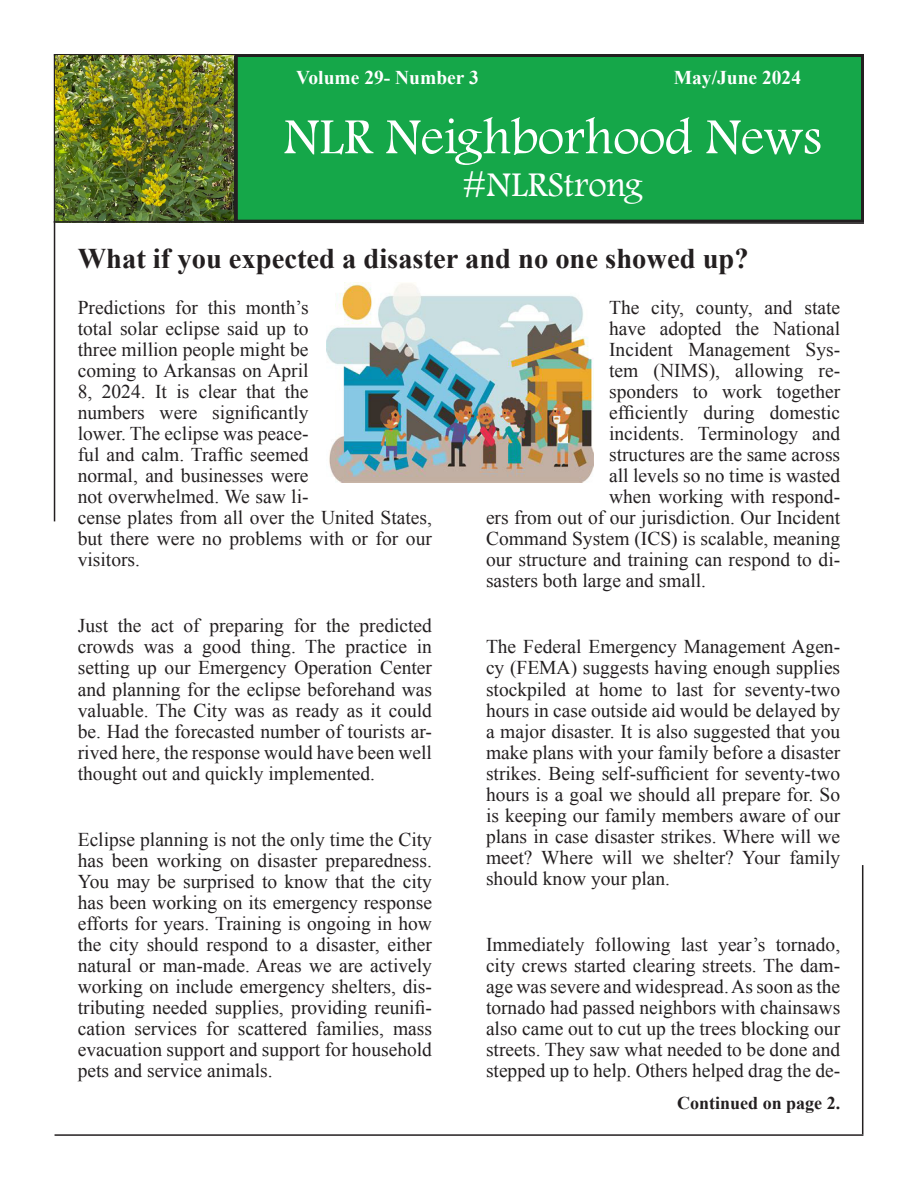
<style>
.page{position:relative;width:918px;height:1188px;background:#fff}
.page>*{position:absolute;margin:0;border:0;box-sizing:border-box;transform-origin:0 0}
.t1{font:52.5px "Footlight MT Light";color:#fff}
.t2{font:36px "Footlight MT Light";color:#fff}
.t3{font:700 28.5px "Times New Roman";color:#231f20}
.t4{font:19.5px/21px "Times New Roman";color:#231f20;text-align:justify}
.t5{font:700 19.5px "Times New Roman";color:#fff}
.t6{font:700 18px "Times New Roman";color:#231f20}
</style>
<div class="page">
<div style="left:236px;top:56px;width:626px;height:165px;background:#15a749"></div>
<div style="left:235px;top:54px;width:629px;height:169px;border:3px solid #231f20"></div>
<hr style="left:55px;top:1134px;width:808px;height:2px;background:#231f20">
<hr style="left:54px;top:222px;width:1px;height:299px;background:#231f20">
<svg style="left:53px;top:220px;width:811px;height:5px"></svg>
<hr style="left:862px;top:865px;width:1px;height:269px;background:#231f20">
<hr style="left:54px;top:55px;width:1px;height:167px;background:#231f20">
<hr style="left:54px;top:54px;width:182px;height:2px;background:#231f20">
<hr style="left:233px;top:56px;width:3px;height:167px;background:#231f20">
<img style="left:55px;top:56px;width:179px;height:165px">
<hr style="left:54px;top:221px;width:182px;height:2px;background:#231f20">
<img style="left:327px;top:283px;width:266px;height:199px">
<p class="t5" style="left:296px;top:64px;width:184px">Volume 29- Number 3</p>
<p class="t5" style="left:674px;top:64px;width:129px">May/June 2024</p>
<p class="t1" style="left:284px;top:105px;width:540px">NLR Neighborhood News</p>
<p class="t2" style="left:463px;top:164px;width:182px">#NLRStrong</p>
<p class="t3" style="left:78px;top:238px;width:672px">What if you expected a disaster and no one showed up?</p>
<p class="t4" style="left:609px;top:296px;width:233px">The city, county, and state</p>
<p class="t4" style="left:609px;top:317px;width:233px">have adopted the National</p>
<p class="t4" style="left:609px;top:339px;width:233px">Incident Management Sys-</p>
<p class="t4" style="left:609px;top:360px;width:233px">tem (NIMS), allowing re-</p>
<p class="t4" style="left:609px;top:381px;width:233px">sponders to work together</p>
<p class="t4" style="left:609px;top:402px;width:233px">efficiently during domestic</p>
<p class="t4" style="left:609px;top:423px;width:233px">incidents. Terminology and</p>
<p class="t4" style="left:609px;top:444px;width:233px">structures are the same across</p>
<p class="t4" style="left:609px;top:465px;width:233px">all levels so no time is wasted</p>
<p class="t4" style="left:609px;top:486px;width:233px">when working with respond-</p>
<p class="t4" style="left:486px;top:507px;width:356px">ers from out of our jurisdiction. Our Incident</p>
<p class="t4" style="left:486px;top:528px;width:356px">Command System (ICS) is scalable, meaning</p>
<p class="t4" style="left:486px;top:549px;width:356px">our structure and training can respond to di-</p>
<p class="t4" style="left:486px;top:570px;width:222px">sasters both large and small.</p>
<p class="t4" style="left:78px;top:296px;width:356px;text-align:left">Predictions for this month’s<br>total solar eclipse said up to<br>three million people might be<br>coming to Arkansas on April<br>8, 2024. It is clear that the<br>numbers were significantly<br>lower. The eclipse was peace-<br>ful and calm. Traffic seemed<br>normal, and businesses were<br>not overwhelmed. We saw li-<br>cense plates from all over the United States, but there were no problems with or for our visitors.</p>
<p class="t4" style="left:78px;top:615px;width:356px">Just the act of preparing for the predicted crowds was a good thing. The practice in setting up our Emergency Operation Center and planning for the eclipse beforehand was valuable. The City was as ready as it could be. Had the forecasted number of tourists ar&shy;rived here, the response would have been well thought out and quickly implemented.</p>
<p class="t4" style="left:78px;top:828px;width:356px">Eclipse planning is not the only time the City has been working on disaster preparedness.<br>You may be surprised to know that the city has been working on its emergency response efforts for years. Training is ongoing in how the city should respond to a disaster, either natural or man-made. Areas we are actively working on include emergency shelters, dis&shy;tributing needed supplies, providing reunifi&shy;cation services for scattered families, mass evacuation support and support for household pets and service animals.</p>
<p class="t4" style="left:486px;top:636px;width:356px">The Federal Emergency Management Agen&shy;cy (FEMA) suggests having enough supplies stockpiled at home to last for seventy-two hours in case outside aid would be delayed by a major disaster. It is also suggested that you make plans with your family before a disaster strikes. Being self-sufficient for seventy-two hours is a goal we should all prepare for. So is keeping our family members aware of our plans in case disaster strikes. Where will we meet? Where will we shelter? Your family should know your plan.</p>
<p class="t4" style="left:486px;top:934px;width:356px">Immediately following last year’s tornado, city crews started clearing streets. The dam&shy;age was severe and widespread. As soon as the tornado had passed neighbors with chainsaws also came out to cut up the trees blocking our streets. They saw what needed to be done and stepped up to help. Others helped drag the de-</p>
<p class="t6" style="left:677px;top:1091px;width:165px">Continued on page 2.</p>
</div>
